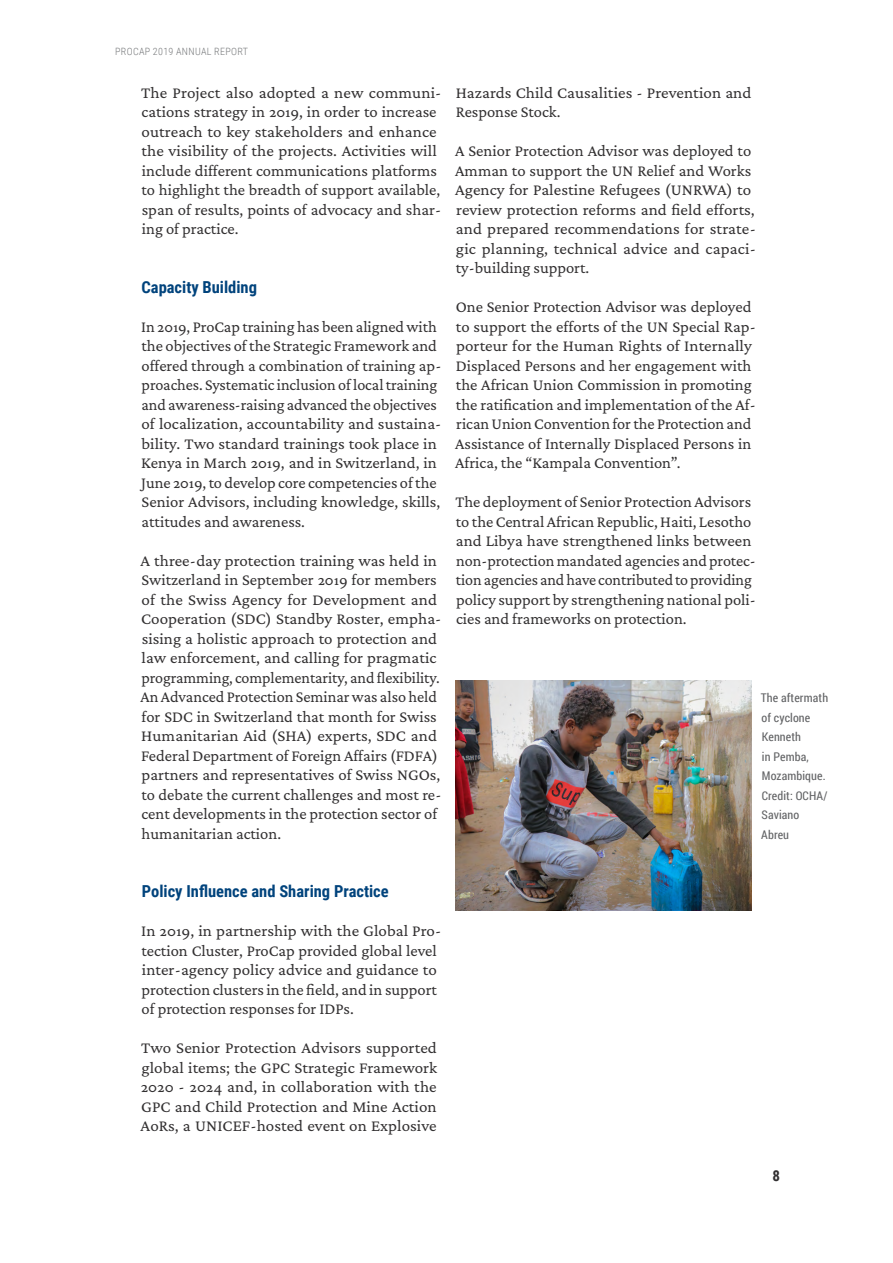
<style>
.page{position:relative;width:893px;height:1263px;background:#fff}
.page>*{position:absolute;margin:0;border:0;box-sizing:border-box;transform-origin:0 0}
.t1{font:200 16.5px/19.5px "Crimson Pro";color:#323031}
.t2{font:700 16.5px "Roboto Condensed";color:#00437c}
.t3{font:700 15px "Roboto Condensed";color:#323031}
.t4{font:12px/19.5px "Roboto Condensed";letter-spacing:.01em;color:#636466}
.t5{font:300 10.05px "Roboto Condensed";letter-spacing:.035em;color:#77797b}
</style>
<div class="page">
<img style="left:455px;top:680px;width:297px;height:230px">
<p class="t5" style="left:115px;top:44px;width:135px">PROCAP 2019 ANNUAL REPORT</p>
<p class="t1" style="left:141px;top:82px;width:302px">The Project also adopted a new communi&shy;cations strategy in 2019, in order to increase outreach to key stakeholders and enhance the visibility of the projects. Activities will include different communications platforms to highlight the breadth of support available, span of results, points of advocacy and shar&shy;ing of practice.</p>
<p class="t2" style="left:141px;top:275px;width:117px">Capacity Building</p>
<p class="t1" style="left:141px;top:316px;width:302px">In 2019, ProCap training has been aligned with the objectives of the Strategic Framework and offered through a combination of training ap&shy;proaches. Systematic inclusion of local training and awareness-raising advanced the objectives of localization, accountability and sustaina&shy;bility. Two standard trainings took place in Kenya in March 2019, and in Switzerland, in June 2019, to develop core competencies of the Senior Advisors, including knowledge, skills, attitudes and awareness.</p>
<p class="t1" style="left:141px;top:550px;width:302px">A three-day protection training was held in Switzerland in September 2019 for members of the Swiss Agency for Development and Cooperation (SDC) Standby Roster, empha&shy;sising a holistic approach to protection and law enforcement, and calling for pragmatic programming, complementarity, and flexibility.<br>An Advanced Protection Seminar was also held for SDC in Switzerland that month for Swiss Humanitarian Aid (SHA) experts, SDC and Federal Department of Foreign Affairs (FDFA) partners and representatives of Swiss NGOs, to debate the current challenges and most re&shy;cent developments in the protection sector of humanitarian action.</p>
<p class="t1" style="left:456px;top:82px;width:297px">Hazards Child Causalities - Prevention and<br>Response Stock.</p>
<p class="t1" style="left:455px;top:141px;width:302px">A Senior Protection Advisor was deployed to Amman to support the UN Relief and Works Agency for Palestine Refugees (UNRWA) to review protection reforms and field efforts, and prepared recommendations for strate&shy;gic planning, technical advice and capaci&shy;ty-building support.</p>
<p class="t1" style="left:455px;top:297px;width:302px">One Senior Protection Advisor was deployed to support the efforts of the UN Special Rap&shy;porteur for the Human Rights of Internally Displaced Persons and her engagement with the African Union Commission in promoting the ratification and implementation of the Af&shy;rican Union Convention for the Protection and Assistance of Internally Displaced Persons in Africa, the “Kampala Convention”.</p>
<p class="t1" style="left:456px;top:492px;width:302px">The deployment of Senior Protection Advisors to the Central African Republic, Haiti, Lesotho and Libya have strengthened links between non-protection mandated agencies and protec&shy;tion agencies and have contributed to providing policy support by strengthening national poli&shy;cies and frameworks on protection.</p>
<p class="t4" style="left:761px;top:688px;width:69px">The aftermath of cyclone<br>Kenneth<br>in Pemba,<br>Mozambique.<br>Credit: OCHA/<br>Saviano<br>Abreu</p>
<p class="t2" style="left:142px;top:880px;width:248px">Policy Influence and Sharing Practice</p>
<p class="t1" style="left:141px;top:921px;width:302px">In 2019, in partnership with the Global Pro&shy;tection Cluster, ProCap provided global level inter-agency policy advice and guidance to protection clusters in the field, and in support of protection responses for IDPs.</p>
<p class="t1" style="left:141px;top:1038px;width:298px;text-align:justify">Two Senior Protection Advisors supported global items; the GPC Strategic Framework 2020 - 2024 and, in collaboration with the GPC and Child Protection and Mine Action AoRs, a UNICEF-hosted event on Explosive</p>
<p class="t3" style="left:772px;top:1165px;width:9px">8</p>
</div>
